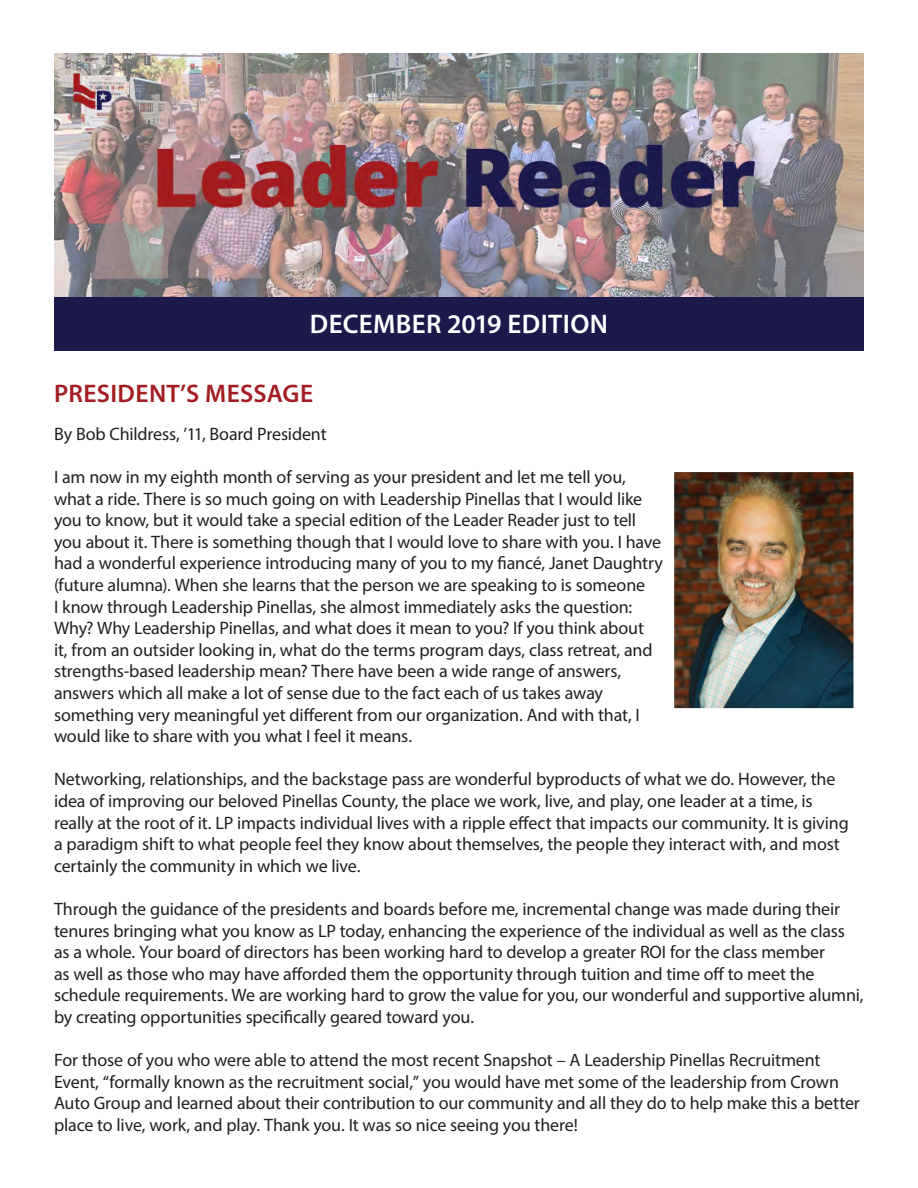
<style>
.page{position:relative;width:918px;height:1188px;background:#fff}
.page>*{position:absolute;margin:0;border:0;box-sizing:border-box;transform-origin:0 0}
.t1{font:600 27px "Myriad Pro";letter-spacing:.015em;color:#fff}
.t2{font:600 25.5px "Myriad Pro";letter-spacing:.015em;color:#a31d22}
.t3{font:18px/21.6px "Myriad Pro";letter-spacing:-.01em;color:#231f20}
</style>
<div class="page">
<div style="left:54px;top:294px;width:810px;height:57px;background:#1b1a4a"></div>
<img style="left:54px;top:53px;width:810px;height:243px">
<img style="left:675px;top:473px;width:178px;height:235px">
<p class="t1" style="left:310px;top:306px;width:300px">DECEMBER 2019 EDITION</p>
<p class="t2" style="left:54px;top:377px;width:260px">PRESIDENT’S MESSAGE</p>
<p class="t3" style="left:54px;top:423px;width:274px">By Bob Childress, ’11, Board President</p>
<p class="t3" style="left:54px;top:466px;width:610px">I am now in my eighth month of serving as your president and let me tell you, what a ride. There is so much going on with Leadership Pinellas that I would like you to know, but it would take a special edition of the Leader Reader just to tell you about it. There is something though that I would love to share with you. I have had a wonderful experience introducing many of you to my fiancé, Janet Daughtry (future alumna). When she learns that the person we are speaking to is someone<br>I know through Leadership Pinellas, she almost immediately asks the question:<br>Why? Why Leadership Pinellas, and what does it mean to you? If you think about<br>it, from an outsider looking in, what do the terms program days, class retreat, and strengths-based leadership mean? There have been a wide range of answers, answers which all make a lot of sense due to the fact each of us takes away something very meaningful yet different from our organization. And with that, I would like to share with you what I feel it means.</p>
<p class="t3" style="left:54px;top:768px;width:796px">Networking, relationships, and the backstage pass are wonderful byproducts of what we do. However, the idea of improving our beloved Pinellas County, the place we work, live, and play, one leader at a time, is really at the root of it. LP impacts individual lives with a ripple effect that impacts our community. It is giving a paradigm shift to what people feel they know about themselves, the people they interact with, and most certainly the community in which we live.</p>
<p class="t3" style="left:54px;top:898px;width:811px">Through the guidance of the presidents and boards before me, incremental change was made during their tenures bringing what you know as LP today, enhancing the experience of the individual as well as the class as a whole. Your board of directors has been working hard to develop a greater ROI for the class member<br>as well as those who may have afforded them the opportunity through tuition and time off to meet the schedule requirements. We are working hard to grow the value for you, our wonderful and supportive alumni, by creating opportunities specifically geared toward you.</p>
<p class="t3" style="left:54px;top:1049px;width:807px">For those of you who were able to attend the most recent Snapshot – A Leadership Pinellas Recruitment Event, “formally known as the recruitment social,” you would have met some of the leadership from Crown Auto Group and learned about their contribution to our community and all they do to help make this a better place to live, work, and play. Thank you. It was so nice seeing you there!</p>
</div>
